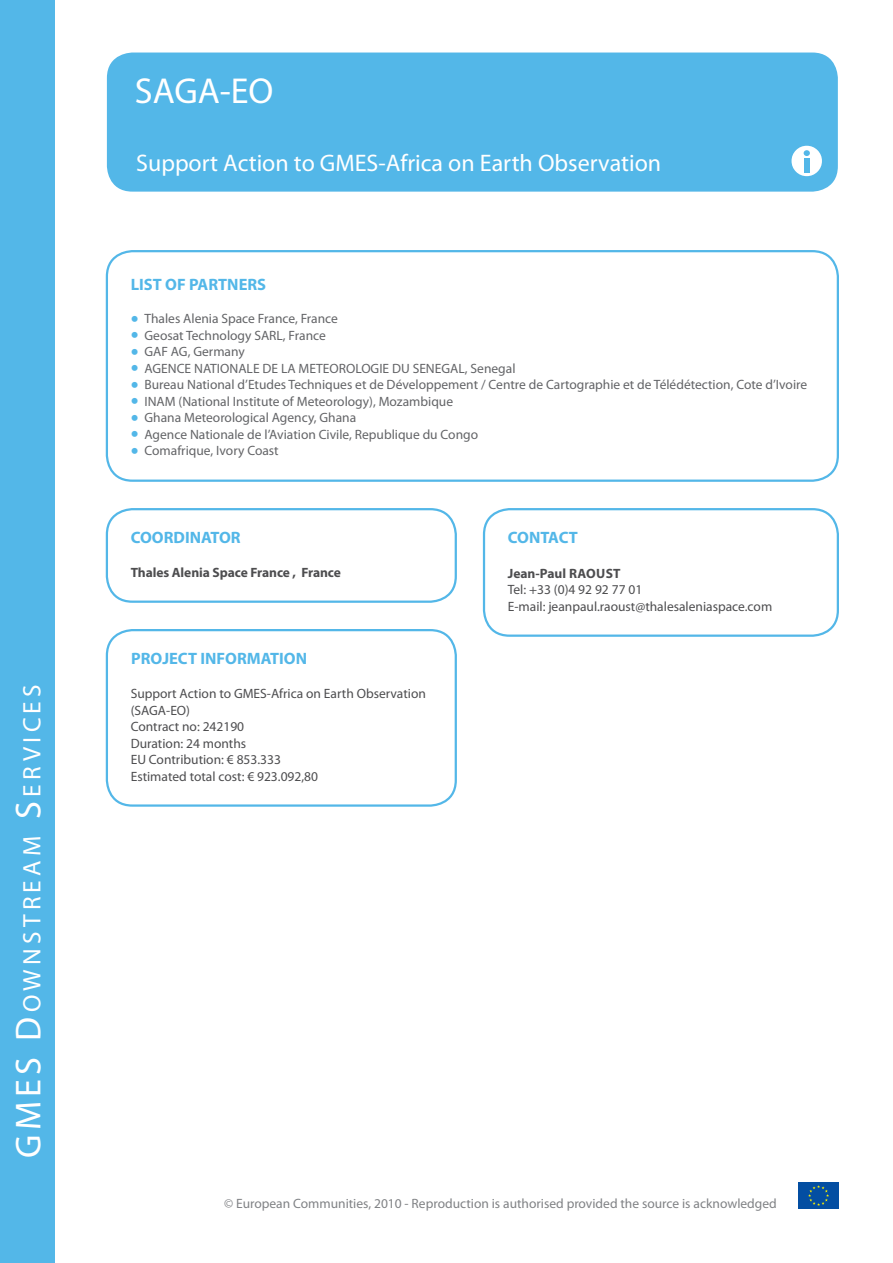
<style>
.page{position:relative;width:893px;height:1263px;background:#fff}
.page>*{position:absolute;margin:0;border:0;box-sizing:border-box;transform-origin:0 0}
.t1{font:36.15px "Myriad Pro";color:#fff}
.t2{font:25.35px "Myriad Pro";letter-spacing:.17em;color:#fff}
.t3{font:24px "Myriad Pro";color:#fff}
.t4{font:700 16.5px "Myriad Pro";color:#53b7e8}
.t5{font:13.5px/16.5px "Myriad Pro";color:#636467}
.t6{font:13.5px/16.5px "Myriad Pro";color:#4d4d4f}
.t7{font:13.5px "Myriad Pro";color:#808285}
.t8{font:700 13.5px "Myriad Pro";letter-spacing:-.005em;color:#4d4d4f}
.s1{font-size:36.15px}
</style>
<div class="page">
<div style="left:0;top:0;width:54px;height:1263px;background:#53b7e8"></div>
<div style="left:107px;top:53px;width:731px;height:139px;background:#53b7e8;border-radius:26px"></div>
<div style="left:798px;top:1182px;width:41px;height:27px;background:#034ea2"></div>
<svg style="left:808px;top:1185px;width:21px;height:21px"></svg>
<svg style="left:791px;top:146px;width:31px;height:30px"></svg>
<div style="left:804px;top:158px;width:5px;height:14px;background:#53b7e8"></div>
<div style="left:106px;top:250px;width:733px;height:232px;border:2px solid #53b7e8;border-radius:26px"></div>
<div style="left:106px;top:629px;width:351px;height:178px;border:2px solid #53b7e8;border-radius:26px"></div>
<div style="left:483px;top:508px;width:356px;height:129px;border:2px solid #53b7e8;border-radius:26px"></div>
<div style="left:106px;top:508px;width:351px;height:95px;border:2px solid #53b7e8;border-radius:26px"></div>
<h2 class="t2" style="left:16px;top:1158px;width:472px;rotate:-90deg"><span class="s1">GMES D</span>ownstream <span class="s1">S</span>e rvices</h2>
<h1 class="t1" style="left:135px;top:69px;width:140px">SAGA-EO</h1>
<h3 class="t3" style="left:136px;top:148px;width:526px">Support Action to GMES-Africa on Earth Observation</h3>
<p class="t4" style="left:131px;top:273px;width:9px">LIST</p>
<p class="t4" style="left:165px;top:273px;width:44px">OF PARTNERS</p>
<p class="t5" style="left:144px;top:310px;width:664px">Thales Alenia Space France, France<br>Geosat Technology SARL, France<br>GAF AG, Germany<br>AGENCE NATIONALE DE LA METEOROLOGIE DU SENEGAL, Senegal<br>Bureau National d’Etudes Techniques et de Développement / Centre de Cartographie et de Télédétection, Cote d’Ivoire INAM (National Institute of Meteorology), Mozambique<br>Ghana Meteorological Agency, Ghana<br>Agence Nationale de l’Aviation Civile, Republique du Congo<br>Comafrique, Ivory Coast</p>
<p class="t4" style="left:131px;top:526px;width:22px">COOR</p>
<p class="t4" style="left:174px;top:526px;width:22px">DINATOR</p>
<p class="t8" style="left:131px;top:564px;width:212px">Thales Alenia Space France , France</p>
<p class="t8" style="left:508px;top:564px;width:71px">Jean-Paul RAO</p>
<p class="t8" style="left:596px;top:564px;width:18px">UST</p>
<p class="t6" style="left:508px;top:581px;width:266px">Tel: +33 (0)4 92 92 77 01<br>E-mail: jeanpaul.raoust@thalesaleniaspace.com</p>
<p class="t4" style="left:508px;top:526px;width:21px">CONTA</p>
<p class="t4" style="left:559px;top:526px;width:20px">CT</p>
<p class="t4" style="left:131px;top:647px;width:105px">PROJECT IN FORMATION</p>
<p class="t6" style="left:131px;top:685px;width:297px">Support Action to GMES-Africa on Earth Observation (SAGA-EO)<br>Contract no: 242190<br>Duration: 24 months<br>EU Contribution: € 853.333<br>Estimated total cost: € 923.092,80</p>
<p class="t7" style="left:224px;top:1195px;width:554px">© European Communities, 2010 - Reproduction is authorised provided the source is acknowledged</p>
</div>
